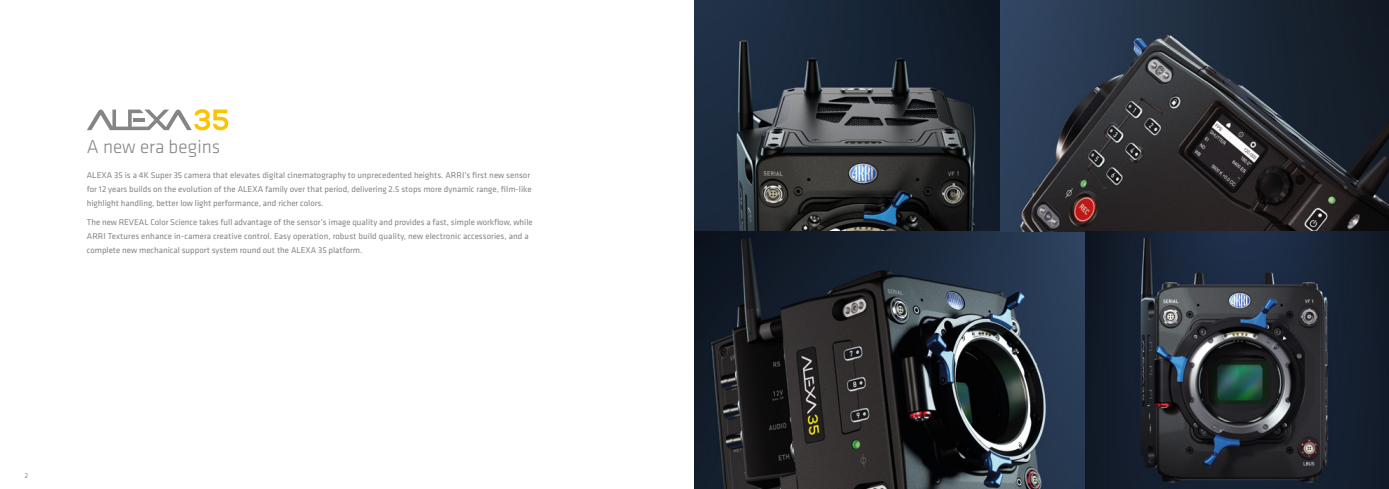
<style>
.page{position:relative;width:1389px;height:489px;background:#fff}
.page>*{position:absolute;margin:0;border:0;box-sizing:border-box;transform-origin:0 0}
.t1{font:300 19.25px "Klavika";color:#858584}
.t2{font:8.75px/14px "Klavika";letter-spacing:.005em;color:#858584}
.t3{font:7px "Klavika";color:#858584}
</style>
<div class="page">
<svg style="left:87px;top:109px;width:141px;height:21px"></svg>
<img style="left:694px;top:0;width:695px;height:489px">
<h1 class="t1" style="left:87px;top:135px;width:135px">A new era begins</h1>
<p class="t2" style="left:87px;top:168px;width:446px">ALEXA 35 is a 4K Super 35 camera that elevates digital cinematography to unprecedented heights. ARRI’s first new sensor for 12 years builds on the evolution of the ALEXA family over that period, delivering 2.5 stops more dynamic range, film-like highlight handling, better low light performance, and richer colors.</p>
<p class="t2" style="left:87px;top:214px;width:447px">The new REVEAL Color Science takes full advantage of the sensor’s image quality and provides a fast, simple workflow, while<br>ARRI Textures enhance in-camera creative control. Easy operation, robust build quality, new electronic accessories, and a complete new mechanical support system round out the ALEXA 35 platform.</p>
<p class="t3" style="left:25px;top:471px;width:5px">2</p>
</div>
